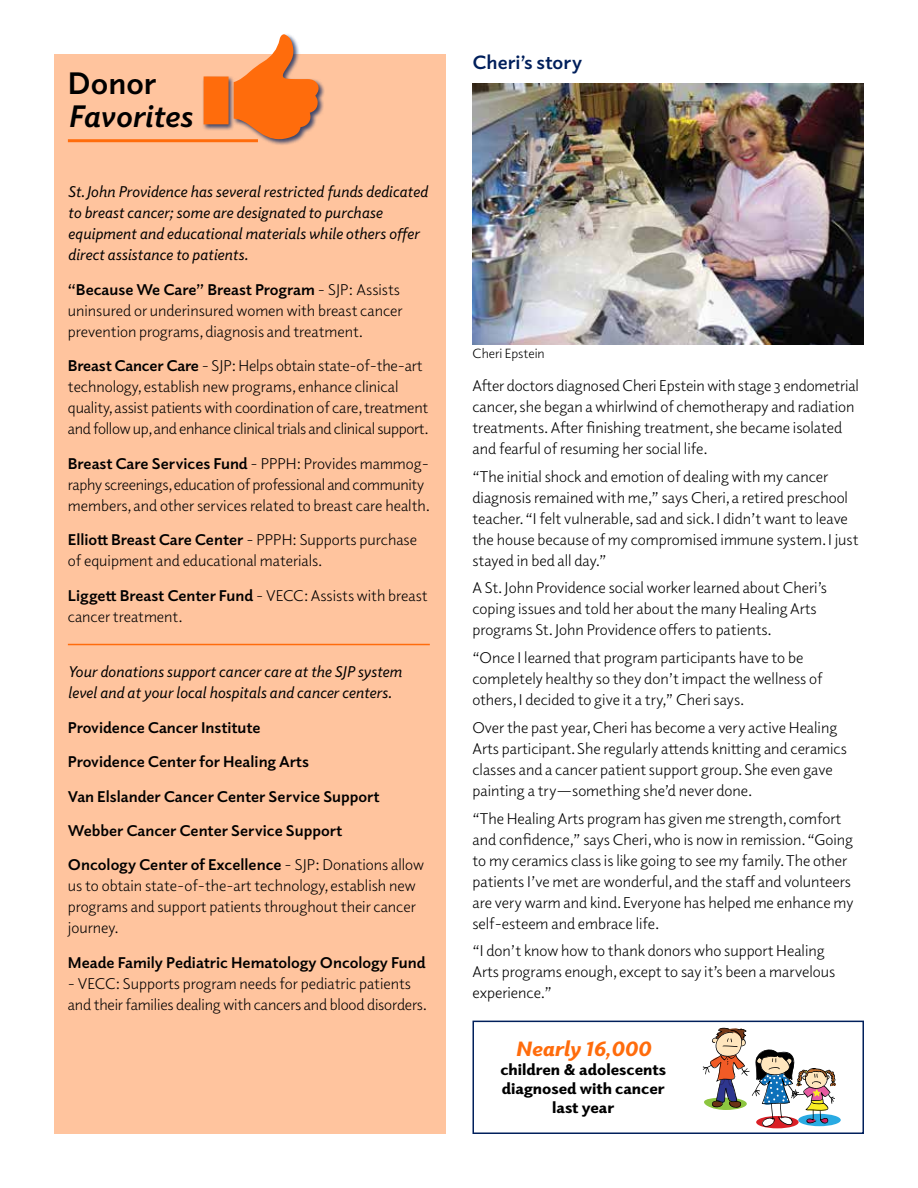
<style>
.page{position:relative;width:918px;height:1188px;background:#fff}
.page>*{position:absolute;margin:0;border:0;box-sizing:border-box;transform-origin:0 0}
.t1{font:italic 700 31.5px "Elido";color:#000}
.t2{font:700 31.5px "Elido";color:#000}
.t3{font:italic 900 21px "Elido";color:#ff6c0c}
.t4{font:700 19.5px "Elido";color:#001f5b}
.t5{font:15.75px/21px "Elido";color:#000}
.t6{font:italic 15.75px/21px "Elido";color:#000}
.t7{font:700 15.75px/34.5px "Elido";color:#000}
.t8{font:15.75px/21px "Elido";letter-spacing:-.02em;color:#000}
.t9{font:900 15.75px/18.9px "Elido";color:#000;text-align:center}
.t10{font:13.5px "Elido";color:#000}
.s1{font-weight:700}
.s2{font-weight:400}
</style>
<div class="page">
<div style="left:54px;top:54px;width:392px;height:1080px;background:#ffc49e"></div>
<div style="left:202px;top:33px;width:123px;height:113px;background:#001f5b;opacity:.75"></div>
<svg style="left:204px;top:34px;width:115px;height:107px"></svg>
<hr style="left:68px;top:139px;width:190px;height:3px;background:#ff6c0c">
<hr style="left:68px;top:644px;width:362px;height:1px;background:#ff6c0c">
<img style="left:472px;top:83px;width:392px;height:261px">
<div style="left:472px;top:1021px;width:392px;height:113px;border:2px solid #001f5b"></div>
<svg style="left:798px;top:1114px;width:43px;height:12px"></svg>
<div style="left:756px;top:1116px;width:43px;height:12px;background:#da1f26;border-radius:50%"></div>
<img style="left:703px;top:1028px;width:133px;height:99px">
<h1 class="t2" style="left:68px;top:62px;width:90px">Donor</h1>
<h1 class="t1" style="left:68px;top:95px;width:126px">Favorites</h1>
<p class="t6" style="left:68px;top:181px;width:361px">St. John Providence has several restricted funds dedicated to breast cancer; some are designated to purchase equipment and educational materials while others offer direct assistance to patients.</p>
<p class="t5" style="left:68px;top:278px;width:336px"><span class="s1">“Because We Care” Breast Program</span> - SJP: Assists uninsured or underinsured women with breast cancer prevention programs, diagnosis and treatment.</p>
<p class="t5" style="left:68px;top:355px;width:362px"><span class="s1">Breast Cancer Care</span> - SJP: Helps obtain state-of-the-art technology, establish new programs, enhance clinical quality, assist patients with coordination of care, treatment and follow up, and enhance clinical trials and clinical support.</p>
<p class="t8" style="left:68px;top:452px;width:364px"><span class="s1">Breast Care Services Fund</span> - PPPH: Provides mammog&shy;raphy screenings, education of professional and community members, and other services related to breast care health.</p>
<p class="t5" style="left:68px;top:529px;width:351px"><span class="s1">Elliott Breast Care Center</span> - PPPH: Supports purchase of equipment and educational materials.</p>
<p class="t5" style="left:68px;top:584px;width:361px"><span class="s1">Liggett Breast Center Fund</span> - VECC: Assists with breast cancer treatment.</p>
<p class="t6" style="left:68px;top:661px;width:336px">Your donations support cancer care at the SJP system level and at your local hospitals and cancer centers.</p>
<p class="t7" style="left:68px;top:709px;width:358px">Providence Cancer Institute<br>Providence Center for Healing Arts<br>Van Elslander Cancer Center Service Support Webber Cancer Center Service Support<br>Oncology Center of Excellence <span class="s2">- SJP: Donations allow</span></p>
<p class="t5" style="left:68px;top:875px;width:349px;text-align:justify">us to obtain state-of-the-art technology, establish new programs and support patients throughout their cancer journey.</p>
<p class="t7" style="left:68px;top:945px;width:359px">Meade Family Pediatric Hematology Oncology Fund</p>
<p class="t5" style="left:68px;top:973px;width:361px">- VECC: Supports program needs for pediatric patients and their families dealing with cancers and blood disorders.</p>
<p class="t4" style="left:472px;top:49px;width:111px">Cheri’s story</p>
<p class="t10" style="left:472px;top:344px;width:74px">Cheri Epstein</p>
<p class="t5" style="left:472px;top:375px;width:388px">After doctors diagnosed Cheri Epstein with stage 3 endometrial cancer, she began a whirlwind of chemotherapy and radiation treatments. After finishing treatment, she became isolated and fearful of resuming her social life.</p>
<p class="t5" style="left:472px;top:465px;width:388px">“The initial shock and emotion of dealing with my cancer diagnosis remained with me,” says Cheri, a retired preschool teacher. “I felt vulnerable, sad and sick. I didn’t want to leave the house because of my compromised immune system. I just stayed in bed all day.”</p>
<p class="t5" style="left:472px;top:577px;width:356px">A St. John Providence social worker learned about Cheri’s coping issues and told her about the many Healing Arts programs St. John Providence offers to patients.</p>
<p class="t5" style="left:472px;top:647px;width:351px">“Once I learned that program participants have to be completely healthy so they don’t impact the wellness of others, I decided to give it a try,” Cheri says.</p>
<p class="t5" style="left:472px;top:716px;width:376px">Over the past year, Cheri has become a very active Healing Arts participant. She regularly attends knitting and ceramics classes and a cancer patient support group. She even gave painting a try—something she’d never done.</p>
<p class="t5" style="left:472px;top:807px;width:383px">“The Healing Arts program has given me strength, comfort and confidence,” says Cheri, who is now in remission. “Going to my ceramics class is like going to see my family. The other patients I’ve met are wonderful, and the staff and volunteers are very warm and kind. Everyone has helped me enhance my self-esteem and embrace life.</p>
<p class="t5" style="left:472px;top:940px;width:364px">“I don’t know how to thank donors who support Healing<br>Arts programs enough, except to say it’s been a marvelous experience.”</p>
<h2 class="t3" style="left:516px;top:1035px;width:137px">Nearly 16,000</h2>
<p class="t9" style="left:500px;top:1060px;width:167px">children &amp; adolescents diagnosed with cancer last year</p>
</div>
